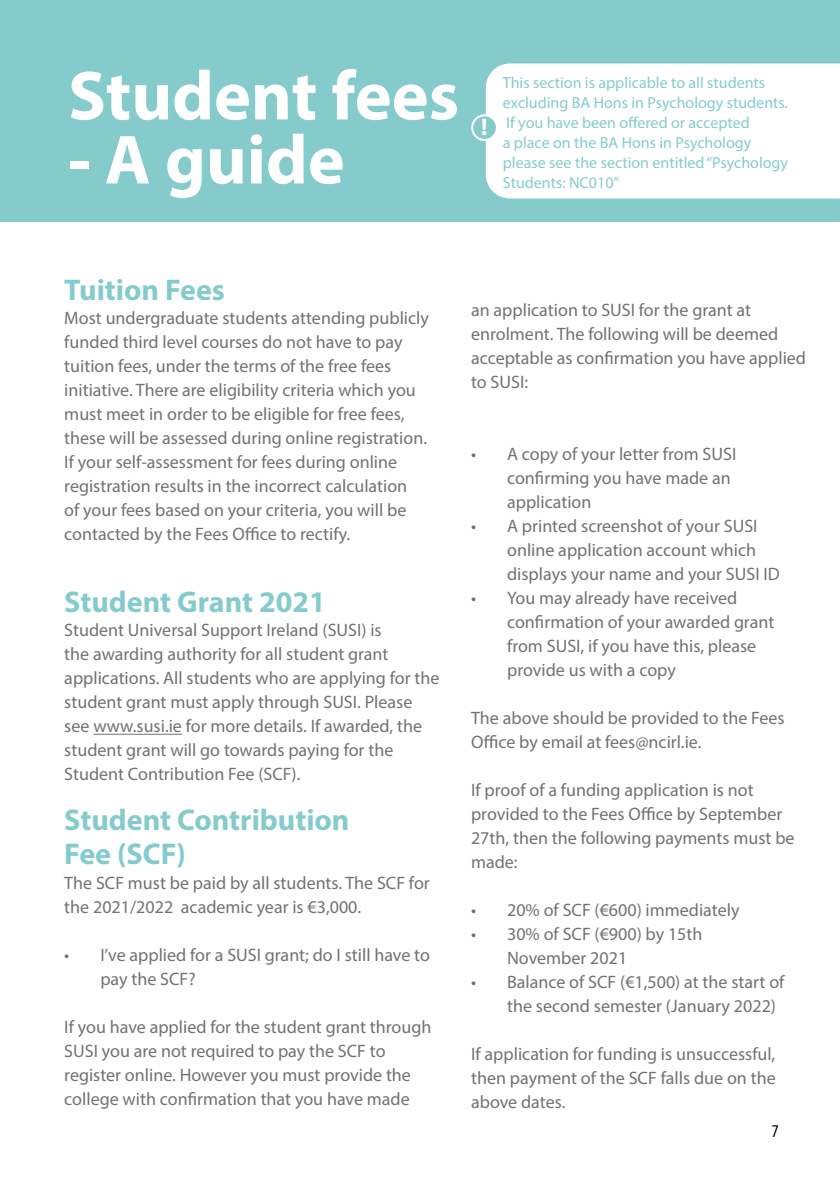
<style>
.page{position:relative;width:840px;height:1191px;background:#fff}
.page>*{position:absolute;margin:0;border:0;box-sizing:border-box;transform-origin:0 0}
.t1{font:700 70px "Myriad Pro";color:#fff}
.t2{font:700 30px/34px "Myriad Pro";color:#86cbcc}
.t3{font:700 24px "Myriad Pro";color:#fff}
.t4{font:18px/24px "Myriad Pro";color:#717275}
.t5{font:condensed 18px "Myriad Pro";color:#000}
.t6{font:16px/20px "Myriad Pro";color:#86cbcc}
</style>
<div class="page">
<div style="left:0;top:0;width:839px;height:221px;background:#86cbcc"></div>
<div style="left:485px;top:63px;width:354px;height:135px;background:#fff"></div>
<div style="left:472px;top:115px;width:24px;height:25px;background:#86cbcc;border-radius:50%"></div>
<div style="left:471px;top:114px;width:26px;height:27px;border:2px solid #fff;border-radius:50%"></div>
<hr style="left:93px;top:734px;width:89px;height:1px;background:#717275">
<h1 class="t1" style="left:68px;top:50px;width:392px">Student fees</h1>
<h1 class="t1" style="left:68px;top:114px;width:278px">- A guide</h1>
<h3 class="t3" style="left:481px;top:112px;width:8px">!</h3>
<p class="t6" style="left:502px;top:72px;width:286px">This section is applicable to all students excluding BA Hons in Psychology students.<br>If you have been offered or accepted<br>a place on the BA Hons in Psychology please see the section entitled “Psychology Students: NC010”</p>
<h2 class="t2" style="left:64px;top:272px;width:162px">Tuition Fees</h2>
<p class="t4" style="left:64px;top:306px;width:366px">Most undergraduate students attending publicly funded third level courses do not have to pay tuition fees, under the terms of the free fees initiative. There are eligibility criteria which you must meet in order to be eligible for free fees, these will be assessed during online registration.<br>If your self-assessment for fees during online registration results in the incorrect calculation<br>of your fees based on your criteria, you will be contacted by the Fees Office to rectify.</p>
<h2 class="t2" style="left:64px;top:584px;width:263px">Student Grant 2021</h2>
<p class="t4" style="left:64px;top:618px;width:376px">Student Universal Support Ireland (SUSI) is<br>the awarding authority for all student grant applications. All students who are applying for the student grant must apply through SUSI. Please see www.susi.ie for more details. If awarded, the student grant will go towards paying for the Student Contribution Fee (SCF).</p>
<h2 class="t2" style="left:64px;top:802px;width:286px">Student Contribution<br>Fee (SCF)</h2>
<p class="t4" style="left:64px;top:870px;width:367px">The SCF must be paid by all students. The SCF for the 2021/2022 academic year is €3,000.</p>
<p class="t4" style="left:100px;top:942px;width:331px;text-indent:-36px">• I’ve applied for a SUSI grant; do I still have to pay the SCF?</p>
<p class="t4" style="left:64px;top:1014px;width:368px">If you have applied for the student grant through SUSI you are not required to pay the SCF to register online. However you must provide the college with confirmation that you have made</p>
<p class="t4" style="left:471px;top:298px;width:336px">an application to SUSI for the grant at enrolment. The following will be deemed acceptable as confirmation you have applied to SUSI:</p>
<p class="t4" style="left:507px;top:442px;width:230px;text-indent:-36px">• A copy of your letter from SUSI confirming you have made an application</p>
<p class="t4" style="left:507px;top:513px;width:274px;text-indent:-36px">• A printed screenshot of your SUSI online application account which displays your name and your SUSI ID</p>
<p class="t4" style="left:507px;top:585px;width:268px;text-indent:-36px">• You may already have received confirmation of your awarded grant from SUSI, if you have this, please provide us with a copy</p>
<p class="t4" style="left:471px;top:705px;width:315px">The above should be provided to the Fees<br>Office by email at fees@ncirl.ie.</p>
<p class="t4" style="left:471px;top:777px;width:325px">If proof of a funding application is not provided to the Fees Office by September<br>27th, then the following payments must be made:</p>
<p class="t4" style="left:471px;top:897px;width:270px">• 20% of SCF (€600) immediately</p>
<p class="t4" style="left:507px;top:921px;width:197px;text-indent:-36px">• 30% of SCF (€900) by 15th<br>November 2021</p>
<p class="t4" style="left:507px;top:969px;width:279px;text-indent:-36px">• Balance of SCF (€1,500) at the start of the second semester (January 2022)</p>
<p class="t4" style="left:471px;top:1041px;width:306px;text-align:justify">If application for funding is unsuccessful, then payment of the SCF falls due on the above dates.</p>
<p class="t5" style="left:771px;top:1120px;width:8px">7</p>
</div>
